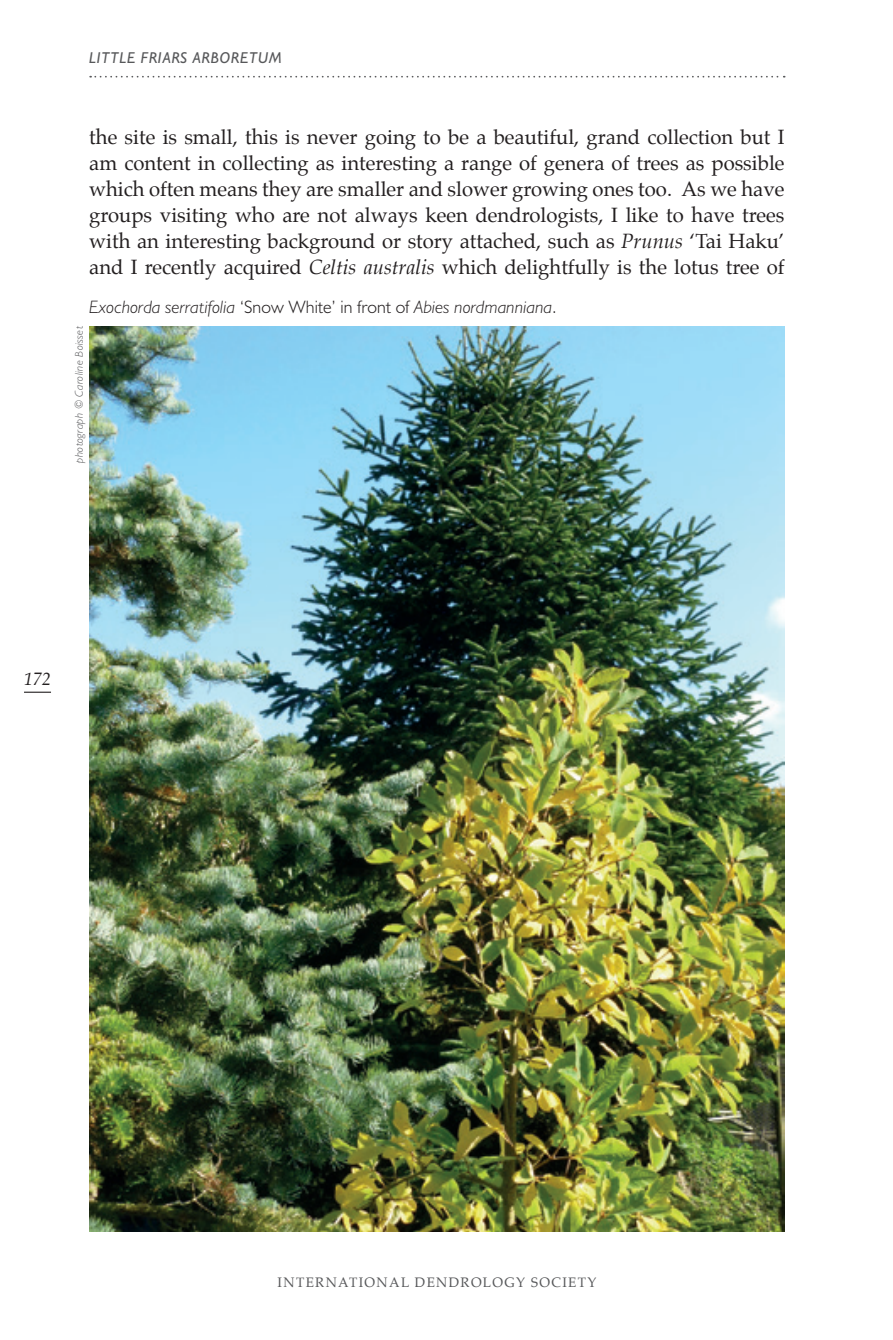
<style>
.page{position:relative;width:893px;height:1340px;background:#fff}
.page>*{position:absolute;margin:0;border:0;box-sizing:border-box;transform-origin:0 0}
.t1{font:20.25px/25.9px "Palatino";color:#231f20;text-align:justify}
.Caption__style_ref{font:italic 300 18px "Humanist 521 BT";letter-spacing:.01em;color:#231f20}
.t2{font:italic 18px "Palatino";color:#231f20}
.t3{font:italic 15.75px "Humanist 521 BT";letter-spacing:.05em;color:#57585a}
.t4{font:13.5px "Palatino";letter-spacing:.1em;color:#57585a}
.t5{font:italic 300 11.25px "Humanist 521 BT";letter-spacing:.03em;color:#57585a}
.s1{font-style:italic}
.s2{font-style:normal}
</style>
<div class="page">
<svg style="left:24px;top:691px;width:27px;height:1px"></svg>
<svg style="left:90px;top:76px;width:695px;height:2px"></svg>
<img style="left:89px;top:326px;width:695px;height:905px">
<p class="t3" style="left:89px;top:48px;width:194px">LITTLE FRIARS ARBORETUM</p>
<p class="t1" style="left:89px;top:124px;width:697px">the site is small, this is never going to be a beautiful, grand collection but I am content in collecting as interesting a range of genera of trees as possible which often means they are smaller and slower growing ones too. As we have groups visiting who are not always keen dendrologists, I like to have trees with an interesting background or story attached, such as <span class="s1">Prunus</span> ‘Tai Haku’ and I recently acquired <span class="s1">Celtis australis</span> which delightfully is the lotus tree of</p>
<p class="Caption__style_ref" style="left:89px;top:296px;width:469px">Exochorda serratifolia <span class="s2">‘Snow White’ in front of</span> Abies nordmanniana<span class="s2">.</span></p>
<p class="t5" style="left:72px;top:462px;width:138px;rotate:-90deg">photograph © Caroline Boisset</p>
<p class="t2" style="left:24px;top:665px;width:28px">172</p>
<p class="t4" style="left:278px;top:1271px;width:320px">INTERNATIONAL DENDROLOGY SOCIETY</p>
</div>
